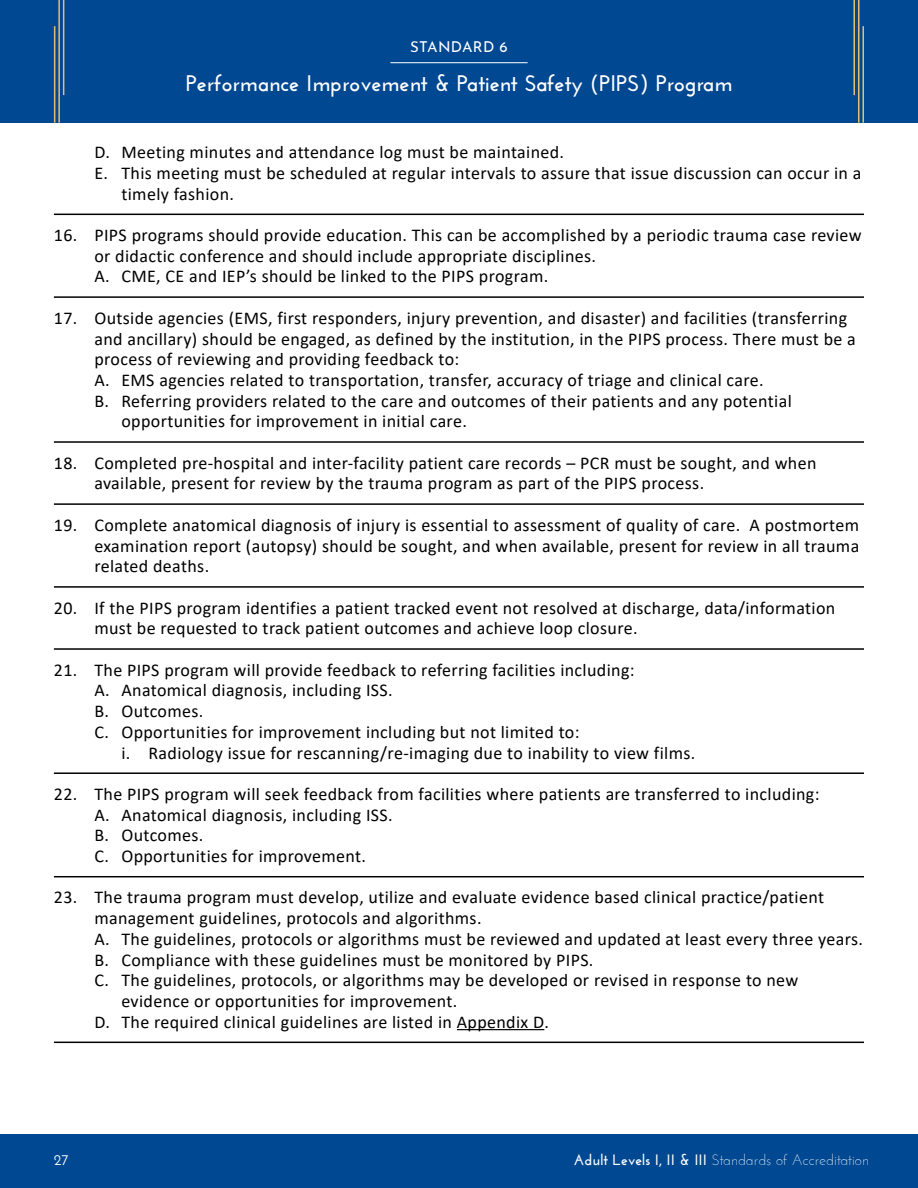
<style>
.page{position:relative;width:918px;height:1188px;background:#fff}
.page>*{position:absolute;margin:0;border:0;box-sizing:border-box;transform-origin:0 0}
.t1{font:700 22.5px "Josefin Sans";color:#fff}
.t2{font:18px/20.7px "Calibri";letter-spacing:.02em;color:#000}
.t3{font:300 15px "Josefin Sans";color:#fff}
.t4{font:15px "Josefin Sans";color:#fff}
.t5{font:600 15px "Josefin Sans";color:#fff}
.s1{font-weight:700}
</style>
<div class="page">
<div style="left:0;top:0;width:918px;height:123px;background:#004892"></div>
<hr style="left:54px;top:26px;width:1px;height:97px;background:#e6bc75">
<hr style="left:862px;top:26px;width:2px;height:97px;background:#e6bc75">
<hr style="left:58px;top:0;width:2px;height:123px;background:#e6bc75">
<hr style="left:858px;top:0;width:2px;height:123px;background:#e6bc75">
<hr style="left:63px;top:0;width:1px;height:95px;background:#e6bc75">
<hr style="left:854px;top:0;width:1px;height:95px;background:#e6bc75">
<div style="left:0;top:1134px;width:918px;height:54px;background:#004892"></div>
<hr style="left:390px;top:62px;width:138px;height:1px;background:#fff">
<hr style="left:54px;top:214px;width:810px;height:1px;background:#000">
<hr style="left:54px;top:296px;width:810px;height:2px;background:#000">
<hr style="left:54px;top:441px;width:810px;height:2px;background:#000">
<hr style="left:54px;top:503px;width:810px;height:2px;background:#000">
<hr style="left:54px;top:586px;width:810px;height:2px;background:#000">
<hr style="left:54px;top:648px;width:810px;height:2px;background:#000">
<hr style="left:54px;top:772px;width:810px;height:2px;background:#000">
<hr style="left:54px;top:876px;width:810px;height:1px;background:#000">
<hr style="left:457px;top:1029px;width:87px;height:1px;background:#000">
<hr style="left:54px;top:1042px;width:810px;height:1px;background:#000">
<p class="t4" style="left:410px;top:34px;width:21px">STANDARD</p>
<p class="t4" style="left:500px;top:34px;width:10px">6</p>
<p class="t1" style="left:186px;top:70px;width:548px">Performance Improvement &amp; Patient Safety (PIPS) Program</p>
<p class="t2" style="left:94px;top:141px;width:471px">D. Meeting minutes and attendance log must be maintained.</p>
<p class="t2" style="left:94px;top:162px;width:769px">E. This meeting must be scheduled at regular intervals to assure that issue discussion can occur in a</p>
<p class="t2" style="left:121px;top:183px;width:114px">timely fashion.</p>
<p class="t2" style="left:94px;top:224px;width:769px;text-indent:-40px">16. PIPS programs should provide education. This can be accomplished by a periodic trauma case review or didactic conference and should include appropriate disciplines.<br>A. CME, CE and IEP’s should be linked to the PIPS program.</p>
<p class="t2" style="left:54px;top:307px;width:795px">17. Outside agencies (EMS, first responders, injury prevention, and disaster) and facilities (transferring</p>
<p class="t2" style="left:94px;top:328px;width:763px">and ancillary) should be engaged, as defined by the institution, in the PIPS process. There must be a</p>
<p class="t2" style="left:94px;top:348px;width:367px">process of reviewing and providing feedback to:</p>
<p class="t2" style="left:94px;top:369px;width:671px">A. EMS agencies related to transportation, transfer, accuracy of triage and clinical care.</p>
<p class="t2" style="left:94px;top:390px;width:699px">B. Referring providers related to the care and outcomes of their patients and any potential</p>
<p class="t2" style="left:121px;top:411px;width:347px">opportunities for improvement in initial care.</p>
<p class="t2" style="left:94px;top:452px;width:724px;text-indent:-40px">18. Completed pre-hospital and inter-facility patient care records – PCR must be sought, and when available, present for review by the trauma program as part of the PIPS process.</p>
<p class="t2" style="left:94px;top:514px;width:766px;text-align:justify;text-indent:-40px">19. Complete anatomical diagnosis of injury is essential to assessment of quality of care. A postmortem examination report (autopsy) should be sought, and when available, present for review in all trauma related deaths.</p>
<p class="t2" style="left:94px;top:597px;width:742px;text-indent:-40px">20. If the PIPS program identifies a patient tracked event not resolved at discharge, data/information must be requested to track patient outcomes and achieve loop closure.</p>
<p class="t2" style="left:94px;top:659px;width:542px;text-indent:-40px">21. The PIPS program will provide feedback to referring facilities including:<br>A. Anatomical diagnosis, including ISS.<br>B. Outcomes.<br>C. Opportunities for improvement including but not limited to:</p>
<p class="t2" style="left:121px;top:742px;width:575px">i. Radiology issue for rescanning/re-imaging due to inability to view films.</p>
<p class="t2" style="left:94px;top:783px;width:727px;text-indent:-40px">22. The PIPS program will seek feedback from facilities where patients are transferred to including:<br>A. Anatomical diagnosis, including ISS.<br>B. Outcomes.<br>C. Opportunities for improvement.</p>
<p class="t2" style="left:54px;top:887px;width:772px">23. The trauma program must develop, utilize and evaluate evidence based clinical practice/patient</p>
<p class="t2" style="left:94px;top:907px;width:389px">management guidelines, protocols and algorithms.</p>
<p class="t2" style="left:94px;top:928px;width:770px">A. The guidelines, protocols or algorithms must be reviewed and updated at least every three years.</p>
<p class="t2" style="left:94px;top:949px;width:501px">B. Compliance with these guidelines must be monitored by PIPS.</p>
<p class="t2" style="left:94px;top:969px;width:706px">C. The guidelines, protocols, or algorithms may be developed or revised in response to new</p>
<p class="t2" style="left:121px;top:990px;width:338px">evidence or opportunities for improvement.</p>
<p class="t2" style="left:94px;top:1011px;width:456px">D. The required clinical guidelines are listed in Appendix D.</p>
<p class="t5" style="left:54px;top:1150px;width:17px">27</p>
<p class="t3" style="left:574px;top:1150px;width:297px"><span class="s1">Adult Levels I, II &amp; III</span> Standards of Accreditation</p>
</div>
